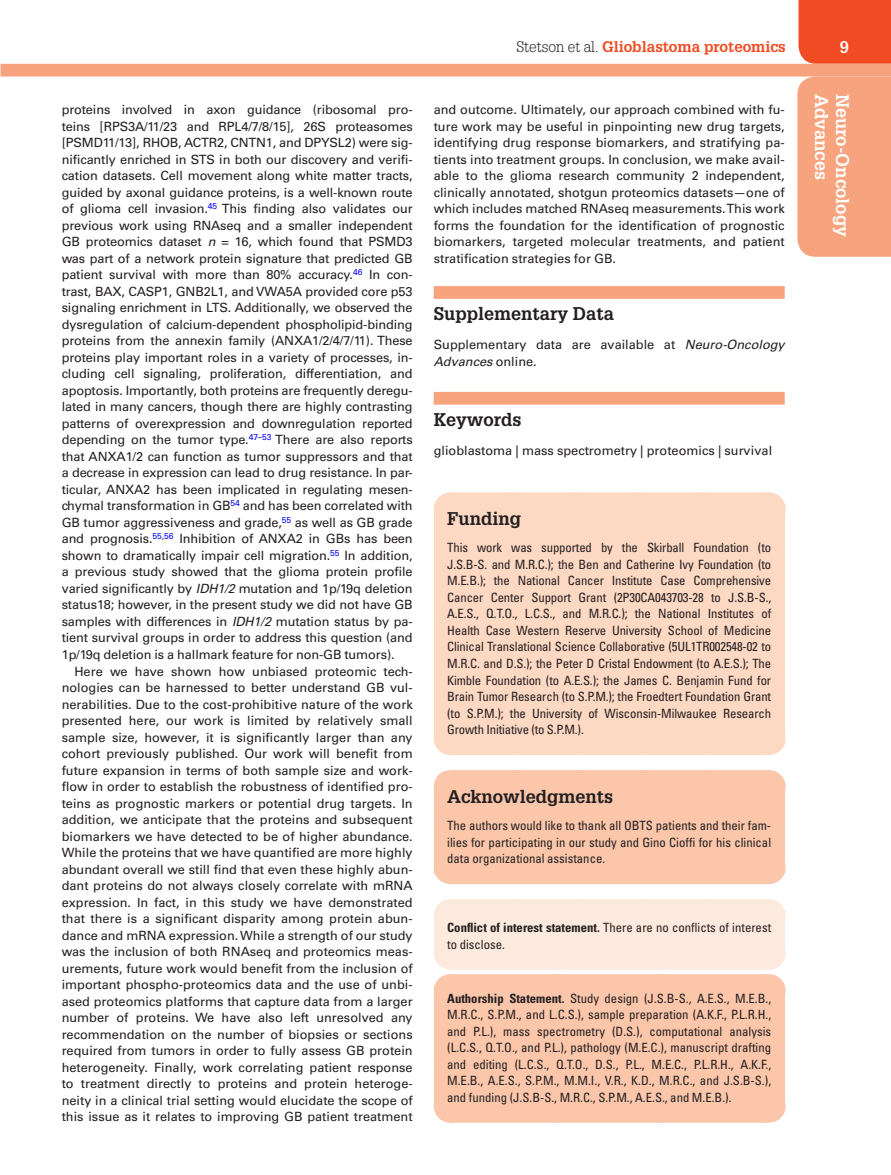
<style>
.page{position:relative;width:891px;height:1175px;background:#fff}
.page>*{position:absolute;margin:0;border:0;box-sizing:border-box;transform-origin:0 0}
.t1{font:700 18px "Glypha LT Std";color:#231f20}
.t2{font:700 18px "Glypha LT Std";color:#fff}
.t3{font:700 16.5px "Glypha LT Std";color:#fff}
.t4{font:700 15px "Glypha LT Std";color:#f04b22}
.t5{font:12.75px/16.5px "Univers LT Std";color:#231f20;text-align:justify}
.t6{font:condensed 12.75px/16.5px "Univers LT Std";color:#231f20;text-align:justify}
.s1{font-style:italic}
.s2{font-weight:300;color:#231f20}
.s3{font-weight:700}
</style>
<div class="page">
<div style="left:799px;top:0;width:92px;height:64px;background:#f04b22"></div>
<div style="left:1px;top:64px;width:890px;height:12px;background:#f7a37d"></div>
<div style="left:797px;top:76px;width:94px;height:181px;background:#f7a37d"></div>
<div style="left:434px;top:286px;width:351px;height:13px;background:#f7a37d"></div>
<div style="left:434px;top:392px;width:351px;height:12px;background:#f7a37d"></div>
<div style="left:434px;top:509px;width:351px;height:33px;background:#fdd8c3"></div>
<div style="left:450px;top:492px;width:318px;height:33px;background:#fdd8c3"></div>
<svg style="left:514px;top:492px;width:222px;height:1px"></svg>
<hr style="left:768px;top:492px;width:1px;height:33px;background:#fdd8c3">
<div style="left:434px;top:540px;width:351px;height:197px;background:#fdd8c3"></div>
<div style="left:450px;top:722px;width:318px;height:33px;background:#fdd8c3"></div>
<hr style="left:768px;top:722px;width:1px;height:33px;background:#fdd8c3">
<div style="left:434px;top:787px;width:351px;height:31px;background:#fbc6aa"></div>
<div style="left:450px;top:770px;width:318px;height:33px;background:#fbc6aa"></div>
<hr style="left:768px;top:770px;width:1px;height:33px;background:#fbc6aa">
<div style="left:434px;top:816px;width:351px;height:57px;background:#fbc6aa"></div>
<div style="left:450px;top:851px;width:318px;height:33px;background:#fbc6aa"></div>
<hr style="left:768px;top:851px;width:1px;height:33px;background:#fbc6aa">
<div style="left:434px;top:915px;width:351px;height:37px;background:#fdeade"></div>
<div style="left:450px;top:899px;width:318px;height:33px;background:#fdeade"></div>
<hr style="left:768px;top:899px;width:1px;height:33px;background:#fdeade">
<div style="left:450px;top:936px;width:318px;height:33px;background:#fdeade"></div>
<hr style="left:768px;top:936px;width:1px;height:33px;background:#fdeade">
<div style="left:434px;top:986px;width:351px;height:123px;background:#fbc6aa"></div>
<div style="left:450px;top:974px;width:318px;height:33px;background:#fbc6aa"></div>
<svg style="left:514px;top:969px;width:222px;height:6px"></svg>
<hr style="left:768px;top:974px;width:1px;height:33px;background:#fbc6aa">
<div style="left:450px;top:1089px;width:318px;height:33px;background:#fbc6aa"></div>
<hr style="left:768px;top:1089px;width:1px;height:33px;background:#fbc6aa">
<p class="t5" style="left:62px;top:102px;width:353px">proteins involved in axon guidance (ribosomal pro&shy;teins [RPS3A/11/23 and RPL4/7/8/15], 26S proteasomes [PSMD11/13], RHOB, ACTR2, CNTN1, and DPYSL2) were sig&shy;nificantly enriched in STS in both our discovery and verifi&shy;cation datasets. Cell movement along white matter tracts, guided by axonal guidance proteins, is a well-known route of glioma cell invasion.<sup>45</sup> This finding also validates our previous work using RNAseq and a smaller independent GB proteomics dataset <span class="s1">n</span> = 16, which found that PSMD3 was part of a network protein signature that predicted GB patient survival with more than 80% accuracy.<sup>46</sup> In con&shy;trast, BAX, CASP1, GNB2L1, and VWA5A provided core p53 signaling enrichment in LTS. Additionally, we observed the dysregulation of calcium-dependent phospholipid-binding proteins from the annexin family (ANXA1/2/4/7/11). These proteins play important roles in a variety of processes, in&shy;cluding cell signaling, proliferation, differentiation, and apoptosis. Importantly, both proteins are frequently deregu&shy;lated in many cancers, though there are highly contrasting patterns of overexpression and downregulation reported depending on the tumor type.<sup>47–53</sup> There are also reports that ANXA1/2 can function as tumor suppressors and that a decrease in expression can lead to drug resistance. In par&shy;ticular, ANXA2 has been implicated in regulating mesen&shy;chymal transformation in GB<sup>54</sup> and has been correlated with GB tumor aggressiveness and grade,<sup>55</sup> as well as GB grade and prognosis.<sup>55</sup><sup>,</sup><sup>56</sup> Inhibition of ANXA2 in GBs has been shown to dramatically impair cell migration.<sup>55</sup> In addition, a previous study showed that the glioma protein profile varied significantly by <span class="s1">IDH1/2</span> mutation and 1p/19q deletion status18; however, in the present study we did not have GB samples with differences in <span class="s1">IDH1/2</span> mutation status by pa&shy;tient survival groups in order to address this question (and 1p/19q deletion is a hallmark feature for non-GB tumors).</p>
<p class="t5" style="left:62px;top:663px;width:353px;text-indent:13px">Here we have shown how unbiased proteomic tech&shy;nologies can be harnessed to better understand GB vul&shy;nerabilities. Due to the cost-prohibitive nature of the work presented here, our work is limited by relatively small sample size, however, it is significantly larger than any cohort previously published. Our work will benefit from future expansion in terms of both sample size and work&shy;flow in order to establish the robustness of identified pro&shy;teins as prognostic markers or potential drug targets. In addition, we anticipate that the proteins and subsequent biomarkers we have detected to be of higher abundance.<br>While the proteins that we have quantified are more highly abundant overall we still find that even these highly abun&shy;dant proteins do not always closely correlate with mRNA expression. In fact, in this study we have demonstrated that there is a significant disparity among protein abun&shy;dance and mRNA expression. While a strength of our study was the inclusion of both RNAseq and proteomics meas&shy;urements, future work would benefit from the inclusion of important phospho-proteomics data and the use of unbi&shy;ased proteomics platforms that capture data from a larger number of proteins. We have also left unresolved any recommendation on the number of biopsies or sections required from tumors in order to fully assess GB protein heterogeneity. Finally, work correlating patient response to treatment directly to proteins and protein heteroge&shy;neity in a clinical trial setting would elucidate the scope of this issue as it relates to improving GB patient treatment</p>
<p class="t4" style="left:517px;top:37px;width:271px"><span class="s2">Stetson et al.</span> Glioblastoma proteomics</p>
<p class="t3" style="left:840px;top:37px;width:11px">9</p>
<h1 class="t2" style="left:833px;top:94px;width:88px;rotate:90deg">Advances</h1>
<h1 class="t2" style="left:854px;top:94px;width:145px;rotate:90deg">Neuro-Oncology</h1>
<p class="t5" style="left:434px;top:102px;width:353px">and outcome. Ultimately, our approach combined with fu&shy;ture work may be useful in pinpointing new drug targets, identifying drug response biomarkers, and stratifying pa&shy;tients into treatment groups. In conclusion, we make avail&shy;able to the glioma research community 2 independent, clinically annotated, shotgun proteomics datasets—one of which includes matched RNAseq measurements. This work forms the foundation for the identification of prognostic biomarkers, targeted molecular treatments, and patient stratification strategies for GB.</p>
<h1 class="t1" style="left:434px;top:302px;width:182px">Supplementary Data</h1>
<p class="t5" style="left:434px;top:336px;width:352px">Supplementary data are available at <span class="s1">Neuro-Oncology<br>Advances</span> online.</p>
<h1 class="t1" style="left:434px;top:408px;width:89px">Keywords</h1>
<p class="t5" style="left:434px;top:442px;width:340px">glioblastoma | mass spectrometry | proteomics | survival</p>
<h1 class="t1" style="left:447px;top:508px;width:76px">Funding</h1>
<p class="t6" style="left:447px;top:539px;width:326px">This work was supported by the Skirball Foundation (to J.S.B-S. and M.R.C.); the Ben and Catherine Ivy Foundation (to M.E.B.); the National Cancer Institute Case Comprehensive Cancer Center Support Grant (2P30CA043703-28 to J.S.B-S., A.E.S., Q.T.O., L.C.S., and M.R.C.); the National Institutes of Health Case Western Reserve University School of Medicine Clinical Translational Science Collaborative (5UL1TR002548-02 to M.R.C. and D.S.); the Peter D Cristal Endowment (to A.E.S.); The Kimble Foundation (to A.E.S.); the James C. Benjamin Fund for Brain Tumor Research (to S.P.M.); the Froedtert Foundation Grant (to S.P.M.); the University of Wisconsin-Milwaukee Research Growth Initiative (to S.P.M.).</p>
<h1 class="t1" style="left:447px;top:785px;width:168px">Acknowledgments</h1>
<p class="t6" style="left:447px;top:817px;width:326px">The authors would like to thank all OBTS patients and their fam&shy;ilies for participating in our study and Gino Cioffi for his clinical data organizational assistance.</p>
<p class="t6" style="left:447px;top:919px;width:326px"><span class="s3">Conflict of interest statement.</span> There are no conflicts of interest to disclose.</p>
<p class="t6" style="left:447px;top:989px;width:326px"><span class="s3">Authorship Statement.</span> Study design (J.S.B-S., A.E.S., M.E.B., M.R.C., S.P.M., and L.C.S.), sample preparation (A.K.F., P.L.R.H., and P.L.), mass spectrometry (D.S.), computational analysis (L.C.S., Q.T.O., and P.L.), pathology (M.E.C.), manuscript drafting and editing (L.C.S., Q.T.O., D.S., P.L., M.E.C., P.L.R.H., A.K.F., M.E.B., A.E.S., S.P.M., M.M.I., V.R., K.D., M.R.C., and J.S.B-S.), and funding (J.S.B-S., M.R.C., S.P.M., A.E.S., and M.E.B.).</p>
</div>
